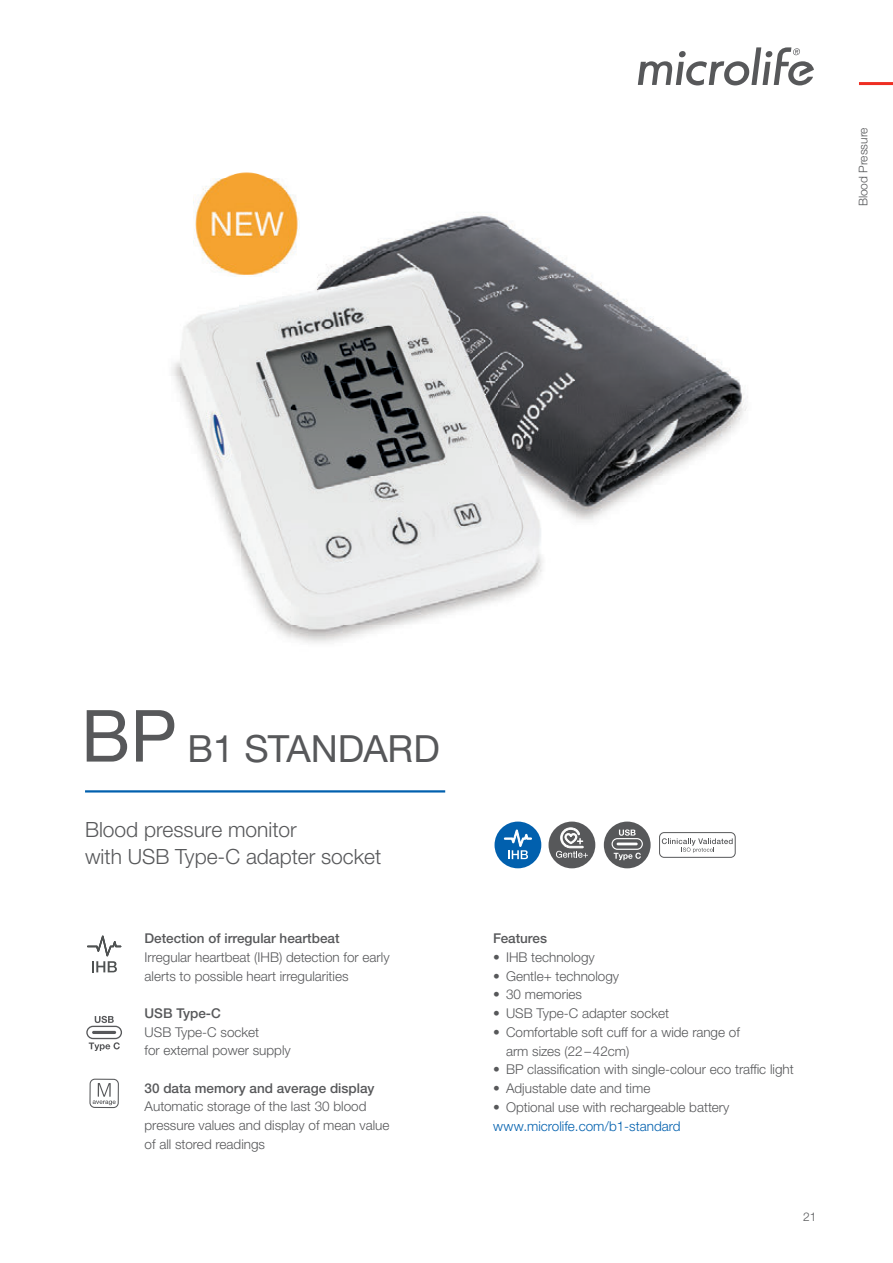
<style>
.page{position:relative;width:893px;height:1263px;background:#fff}
.page>*{position:absolute;margin:0;border:0;box-sizing:border-box;transform-origin:0 0}
.t1{font:37.5px "Helvetica Neue LTW1 G";color:#57585a}
.t2{font:300 21px/27px "Helvetica Neue LTW1 G";color:#57585a}
.t3{font:300 13.5px/18.8px "Helvetica Neue LTW1 G";color:#57585a}
.t4{font:500 13.5px "Helvetica Neue LTW1 G";color:#57585a}
.t5{font:300 13.5px "Helvetica Neue LTW1 G";color:#0160ae}
.t6{font:300 12px "Helvetica Neue LTW1 G";color:#57585a}
.s1{font-size:72px}
</style>
<div class="page">
<svg style="left:638px;top:47px;width:176px;height:38px"></svg>
<img style="left:172px;top:276px;width:68px;height:284px">
<img style="left:292px;top:212px;width:455px;height:431px">
<img style="left:240px;top:295px;width:52px;height:343px">
<hr style="left:859px;top:82px;width:34px;height:3px;background:#ee2e22">
<div style="left:495px;top:821px;width:46px;height:47px;background:#0160ae;border-radius:50%"></div>
<svg style="left:504px;top:829px;width:28px;height:30px"></svg>
<svg style="left:87px;top:935px;width:34px;height:37px"></svg>
<svg style="left:86px;top:1016px;width:36px;height:35px"></svg>
<div style="left:89px;top:1079px;width:30px;height:29px;border:1px solid #57585a;border-radius:5px"></div>
<svg style="left:93px;top:1083px;width:23px;height:22px"></svg>
<hr style="left:85px;top:790px;width:360px;height:2px;background:#0160ae">
<div style="left:549px;top:821px;width:46px;height:47px;background:#57585a;border-radius:50%"></div>
<svg style="left:556px;top:828px;width:32px;height:30px"></svg>
<div style="left:604px;top:821px;width:47px;height:47px;background:#57585a;border-radius:50%"></div>
<svg style="left:612px;top:829px;width:31px;height:31px"></svg>
<div style="left:659px;top:832px;width:77px;height:26px;border:1px solid #57585a;border-radius:5px"></div>
<svg style="left:662px;top:838px;width:71px;height:15px"></svg>
<img style="left:193px;top:172px;width:107px;height:104px">
<p class="t6" style="left:856px;top:206px;width:80px;rotate:-90deg">Blood Pressure</p>
<h1 class="t1" style="left:81px;top:725px;width:360px"><span class="s1">BP</span> B1 STANDARD</h1>
<h2 class="t2" style="left:85px;top:815px;width:298px">Blood pressure monitor<br>with USB Type-C adapter socket</h2>
<p class="t4" style="left:145px;top:930px;width:196px">Detection of irregular heartbeat</p>
<p class="t3" style="left:145px;top:947px;width:247px">Irregular heartbeat (IHB) detection for early alerts to possible heart irregularities</p>
<p class="t4" style="left:145px;top:1005px;width:78px">USB Type-C</p>
<p class="t3" style="left:145px;top:1022px;width:148px">USB Type-C socket<br>for external power supply</p>
<p class="t4" style="left:145px;top:1080px;width:231px">30 data memory and average display</p>
<p class="t3" style="left:145px;top:1097px;width:246px">Automatic storage of the last 30 blood pressure values and display of mean value of all stored readings</p>
<p class="t4" style="left:493px;top:930px;width:55px">Features</p>
<p class="t3" style="left:493px;top:947px;width:103px">• IHB technology</p>
<p class="t3" style="left:493px;top:966px;width:127px">• Gentle+ technology</p>
<p class="t3" style="left:493px;top:985px;width:90px">• 30 memories</p>
<p class="t3" style="left:493px;top:1004px;width:177px">• USB Type-C adapter socket</p>
<p class="t3" style="left:506px;top:1022px;width:235px;text-indent:-13px">• Comfortable soft cuff for a wide range of arm sizes (22 – 42cm)</p>
<p class="t3" style="left:493px;top:1060px;width:302px">• BP classification with single-colour eco traffic light</p>
<p class="t3" style="left:493px;top:1079px;width:159px">• Adjustable date and time</p>
<p class="t3" style="left:493px;top:1097px;width:238px">• Optional use with rechargeable battery</p>
<p class="t5" style="left:493px;top:1117px;width:189px">www.microlife.com/b1-standard</p>
<p class="t6" style="left:803px;top:1209px;width:15px">21</p>
</div>
